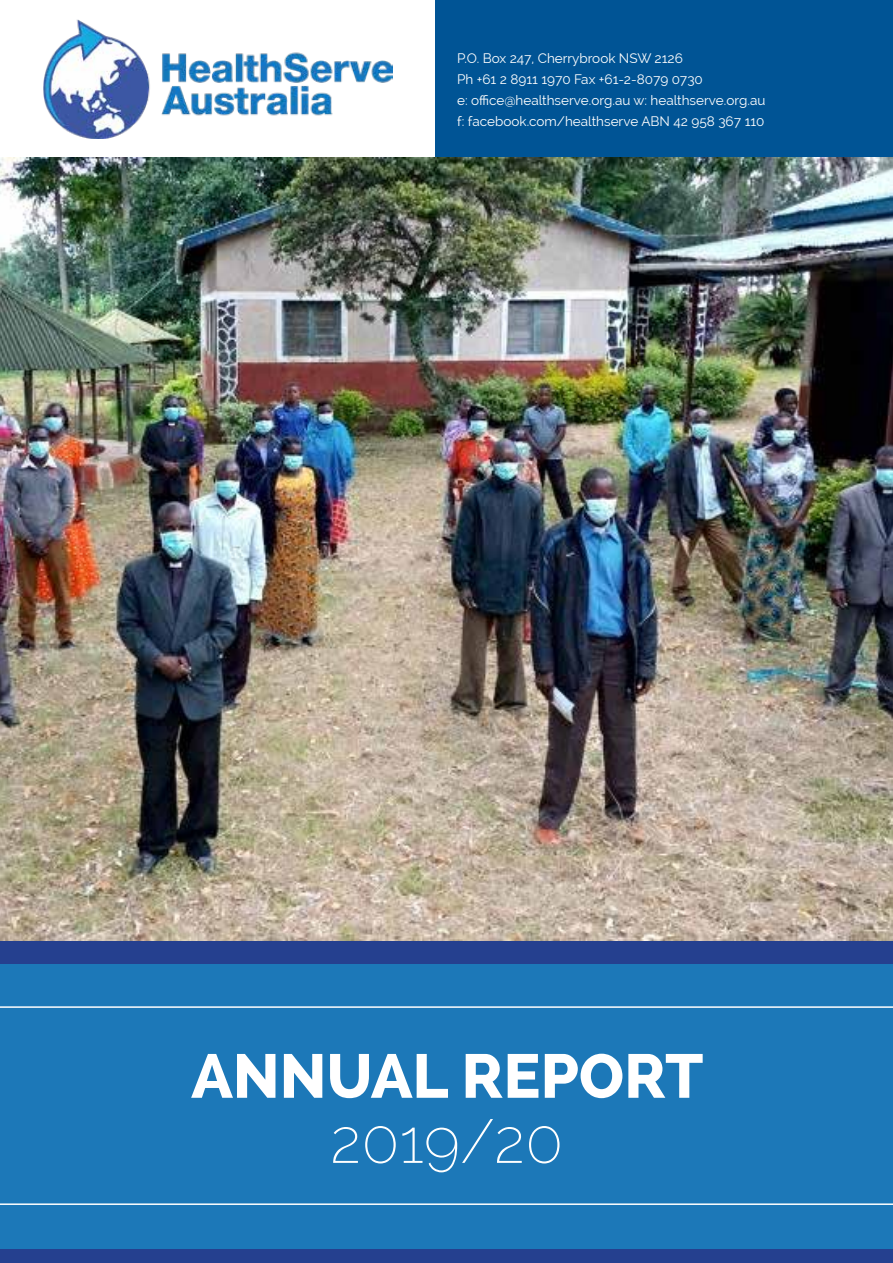
<style>
.page{position:relative;width:893px;height:1263px;background:#fff}
.page>*{position:absolute;margin:0;border:0;box-sizing:border-box;transform-origin:0 0}
.t1{font:800 61.8px "Raleway";color:#fff}
.t2{font:200 61.8px "Raleway";color:#fff}
.t3{font:13.5px/21px "Raleway";color:#fff}
</style>
<div class="page">
<img style="left:44px;top:19px;width:348px;height:119px">
<div style="left:436px;top:0;width:457px;height:157px;background:#005495"></div>
<div style="left:0;top:943px;width:893px;height:320px;background:#1c78b8"></div>
<div style="left:0;top:938px;width:893px;height:26px;background:#25408f"></div>
<div style="left:0;top:1250px;width:893px;height:13px;background:#25408f"></div>
<hr style="left:0;top:1203px;width:893px;height:2px;background:#fff">
<hr style="left:0;top:1006px;width:893px;height:2px;background:#fff">
<img style="left:0;top:157px;width:893px;height:783px">
<p class="t3" style="left:457px;top:48px;width:310px">P.O. Box 247, Cherrybrook NSW 2126<br>Ph +61 2 8911 1970 Fax +61-2-8079 0730<br>e: office@healthserve.org.au w: healthserve.org.au f: facebook.com/healthserve ABN 42 958 367 110</p>
<h1 class="t1" style="left:191px;top:1041px;width:514px">ANNUAL REPORT</h1>
<h1 class="t2" style="left:330px;top:1105px;width:235px">2019/20</h1>
</div>
